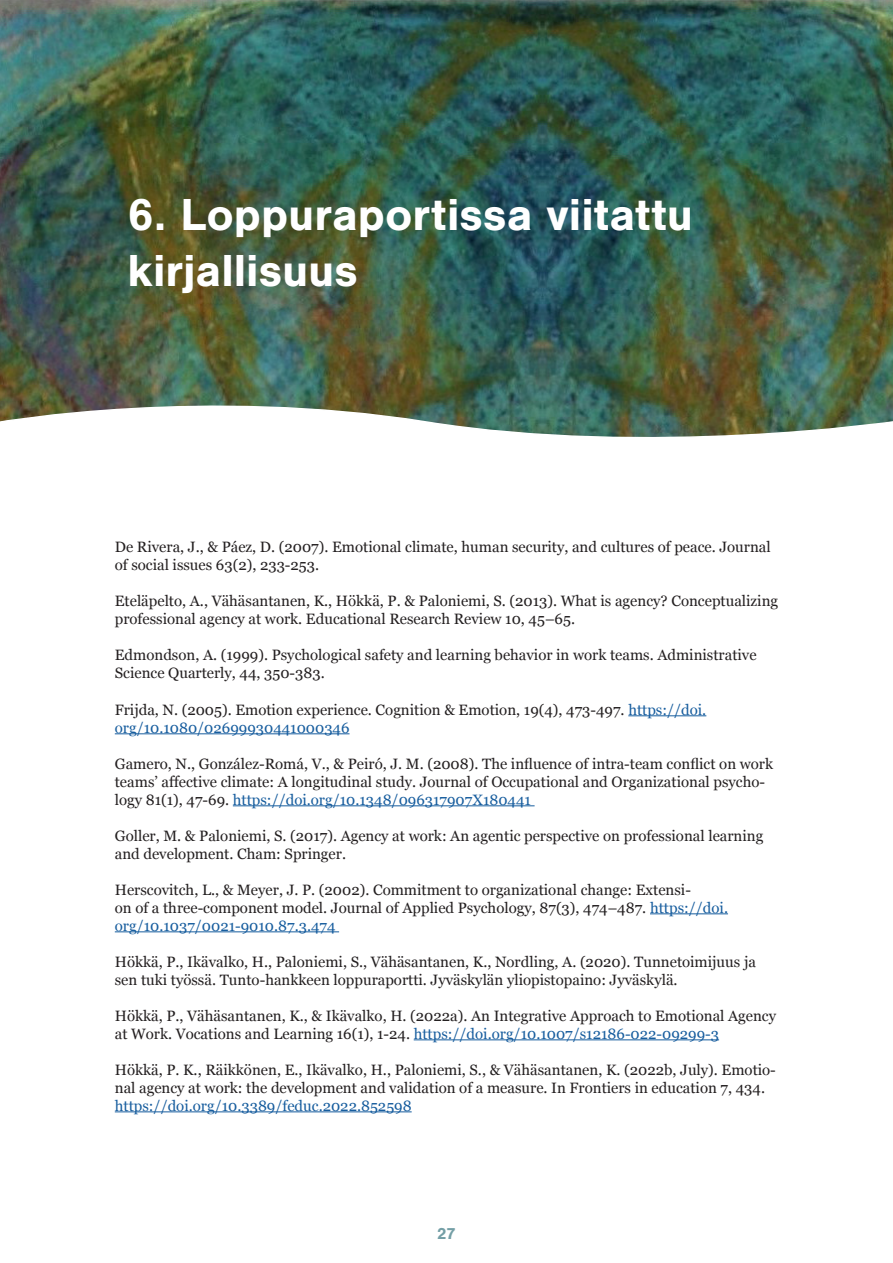
<style>
.page{position:relative;width:893px;height:1263px;background:#fff}
.page>*{position:absolute;margin:0;border:0;box-sizing:border-box;transform-origin:0 0}
.t1{font:700 46.5px/55.8px "Nimbus San";color:#fff}
.t2{font:700 16.5px "Nimbus San";color:#749fa6}
.t3{font:15px/18px "Georgia";color:#231f20}
.s1{color:#175d9e}
</style>
<div class="page">
<img style="left:0;top:0;width:893px;height:385px">
<img style="left:0;top:385px;width:893px;height:52px">
<hr style="left:628px;top:715px;width:78px;height:1px;background:#175d9e">
<hr style="left:115px;top:733px;width:235px;height:1px;background:#175d9e">
<hr style="left:233px;top:805px;width:302px;height:1px;background:#175d9e">
<hr style="left:650px;top:913px;width:78px;height:1px;background:#175d9e">
<hr style="left:115px;top:931px;width:224px;height:1px;background:#175d9e">
<hr style="left:414px;top:1039px;width:305px;height:1px;background:#175d9e">
<hr style="left:115px;top:1111px;width:297px;height:1px;background:#175d9e">
<p class="t1" style="left:128px;top:187px;width:567px">6. Loppuraportissa viitattu kirjallisuus</p>
<p class="t3" style="left:115px;top:538px;width:657px">De Rivera, J., &amp; Páez, D. (2007). Emotional climate, human security, and cultures of peace. Journal of social issues 63(2), 233-253.</p>
<p class="t3" style="left:115px;top:592px;width:665px">Eteläpelto, A., Vähäsantanen, K., Hökkä, P. &amp; Paloniemi, S. (2013). What is agency? Conceptualizing professional agency at work. Educational Research Review 10, 45–65.</p>
<p class="t3" style="left:115px;top:646px;width:643px">Edmondson, A. (1999). Psychological safety and learning behavior in work teams. Administrative<br>Science Quarterly, 44, 350-383.</p>
<p class="t3" style="left:115px;top:700px;width:593px">Frijda, N. (2005). Emotion experience. Cognition &amp; Emotion, 19(4), 473-497. <span class="s1">https://doi. org/10.1080/02699930441000346</span></p>
<p class="t3" style="left:115px;top:754px;width:660px">Gamero, N., González-Romá, V., &amp; Peiró, J. M. (2008). The influence of intra-team conflict on work teams’ affective climate: A longitudinal study. Journal of Occupational and Organizational psycho&shy;logy 81(1), 47-69. <span class="s1">https://doi.org/10.1348/096317907X180441</span></p>
<p class="t3" style="left:115px;top:826px;width:650px">Goller, M. &amp; Paloniemi, S. (2017). Agency at work: An agentic perspective on professional learning and development. Cham: Springer.</p>
<p class="t3" style="left:115px;top:880px;width:615px">Herscovitch, L., &amp; Meyer, J. P. (2002). Commitment to organizational change: Extensi-<br>on of a three-component model. Journal of Applied Psychology, 87(3), 474–487. <span class="s1">https://doi. org/10.1037/0021-9010.87.3.474</span></p>
<p class="t3" style="left:115px;top:952px;width:643px">Hökkä, P., Ikävalko, H., Paloniemi, S., Vähäsantanen, K., Nordling, A. (2020). Tunnetoimijuus ja sen tuki työssä. Tunto-hankkeen loppuraportti. Jyväskylän yliopistopaino: Jyväskylä.</p>
<p class="t3" style="left:115px;top:1006px;width:663px">Hökkä, P., Vähäsantanen, K., &amp; Ikävalko, H. (2022a). An Integrative Approach to Emotional Agency at Work. Vocations and Learning 16(1), 1-24. <span class="s1">https://doi.org/10.1007/s12186-022-09299-3</span></p>
<p class="t3" style="left:115px;top:1060px;width:662px">Hökkä, P. K., Räikkönen, E., Ikävalko, H., Paloniemi, S., &amp; Vähäsantanen, K. (2022b, July). Emotio&shy;nal agency at work: the development and validation of a measure. In Frontiers in education 7, 434. <span class="s1">https://doi.org/10.3389/feduc.2022.852598</span></p>
<p class="t2" style="left:437px;top:1224px;width:20px">27</p>
</div>
